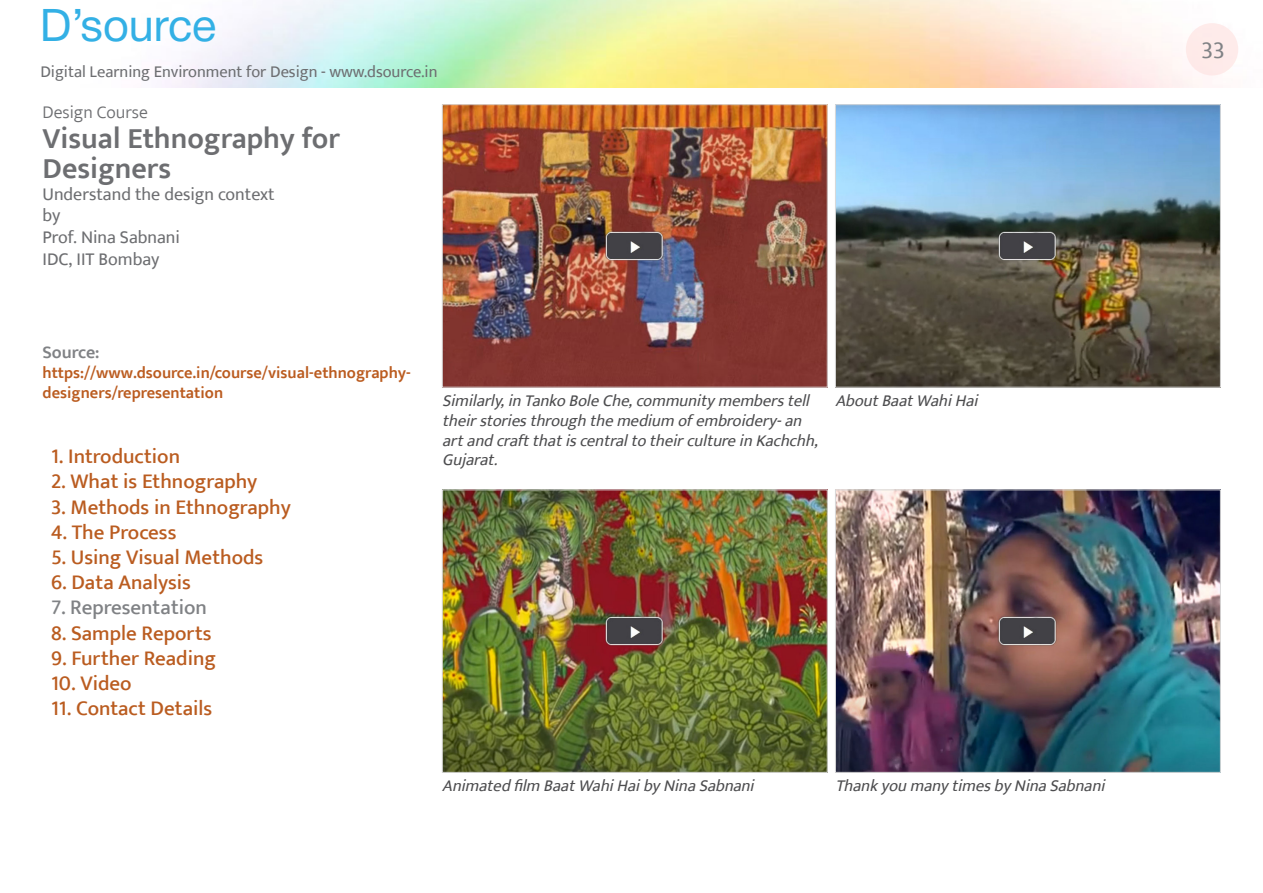
<style>
.page{position:relative;width:1263px;height:893px;background:#fff}
.page>*{position:absolute;margin:0;border:0;box-sizing:border-box;transform-origin:0 0}
.t1{font:45px "Helvetica Neue";color:#33b0e5}
.t2{font:600 30px/30px "Ek Mukta";color:#6d6e71}
.t3{font:24px "Ek Mukta";color:#808285}
.t4{font:500 21px "Ek Mukta";color:#ba5c20}
.t5{font:500 21px "Ek Mukta";color:#808285}
.t6{font:18px/21.6px "Ek Mukta";color:#6d6e71}
.t7{font:300 18px "Ek Mukta";color:#6d6e71}
.t8{font:600 18px "Ek Mukta";color:#808285}
.t9{font:italic 16.5px/19.8px "Ek Mukta";color:#4d4d4f}
.t10{font:600 16.5px/19.8px "Ek Mukta";color:#bb5c20}
.t11{font:16.5px "Ek Mukta";color:#6d6e71}
</style>
<div class="page">
<div style="left:1186px;top:23px;width:52px;height:52px;background:#feeaea;border-radius:50%"></div>
<img style="left:444px;top:107px;width:381px;height:278px">
<img style="left:837px;top:107px;width:381px;height:278px">
<img style="left:444px;top:492px;width:381px;height:278px">
<img style="left:837px;top:492px;width:381px;height:278px">
<div style="left:835px;top:490px;width:385px;height:282px;border:1px solid #d9d9d9"></div>
<h1 class="t1" style="left:40px;top:-7px;width:178px">D’source</h1>
<p class="t11" style="left:40px;top:62px;width:399px">Digital Learning Environment for Design - www.dsource.in</p>
<p class="t7" style="left:43px;top:101px;width:107px">Design Course</p>
<h2 class="t2" style="left:43px;top:123px;width:299px">Visual Ethnography for<br>Designers</h2>
<p class="t6" style="left:43px;top:183px;width:234px">Understand the design context by<br>Prof. Nina Sabnani<br>IDC, IIT Bombay</p>
<p class="t8" style="left:43px;top:342px;width:59px">Source:</p>
<p class="t10" style="left:43px;top:363px;width:370px">https://www.dsource.in/course/visual-ethnography&shy;designers/representation</p>
<p class="t4" style="left:51px;top:444px;width:131px">1. Introduction</p>
<p class="t4" style="left:51px;top:469px;width:208px">2. What is Ethnography</p>
<p class="t4" style="left:51px;top:494px;width:241px">3. Methods in Ethnography</p>
<p class="t4" style="left:51px;top:519px;width:127px">4. The Process</p>
<p class="t4" style="left:51px;top:544px;width:214px">5. Using Visual Methods</p>
<p class="t4" style="left:51px;top:570px;width:141px">6. Data Analysis</p>
<p class="t5" style="left:51px;top:595px;width:157px">7. Representation</p>
<p class="t4" style="left:51px;top:620px;width:162px">8. Sample Reports</p>
<p class="t4" style="left:51px;top:645px;width:166px">9. Further Reading</p>
<p class="t4" style="left:51px;top:670px;width:82px">10. Video</p>
<p class="t4" style="left:51px;top:696px;width:163px">11. Contact Details</p>
<p class="t9" style="left:442px;top:390px;width:374px">Similarly,inTankoBoleChe,communitymemberstell</p>
<p class="t9" style="left:835px;top:390px;width:149px">AboutBaatWahiHai</p>
<p class="t9" style="left:442px;top:410px;width:383px">theirstoriesthroughthemedium ofembroidery-an artandcraftthatiscentraltotheircultureinKachchh,<br>Gujarat.</p>
<p class="t9" style="left:442px;top:775px;width:319px">Animatedfilm BaatWahiHaibyNinaSabnani</p>
<p class="t9" style="left:835px;top:775px;width:276px">ThankyoumanytimesbyNinaSabnani</p>
<h3 class="t3" style="left:1201px;top:35px;width:25px">33</h3>
</div>
